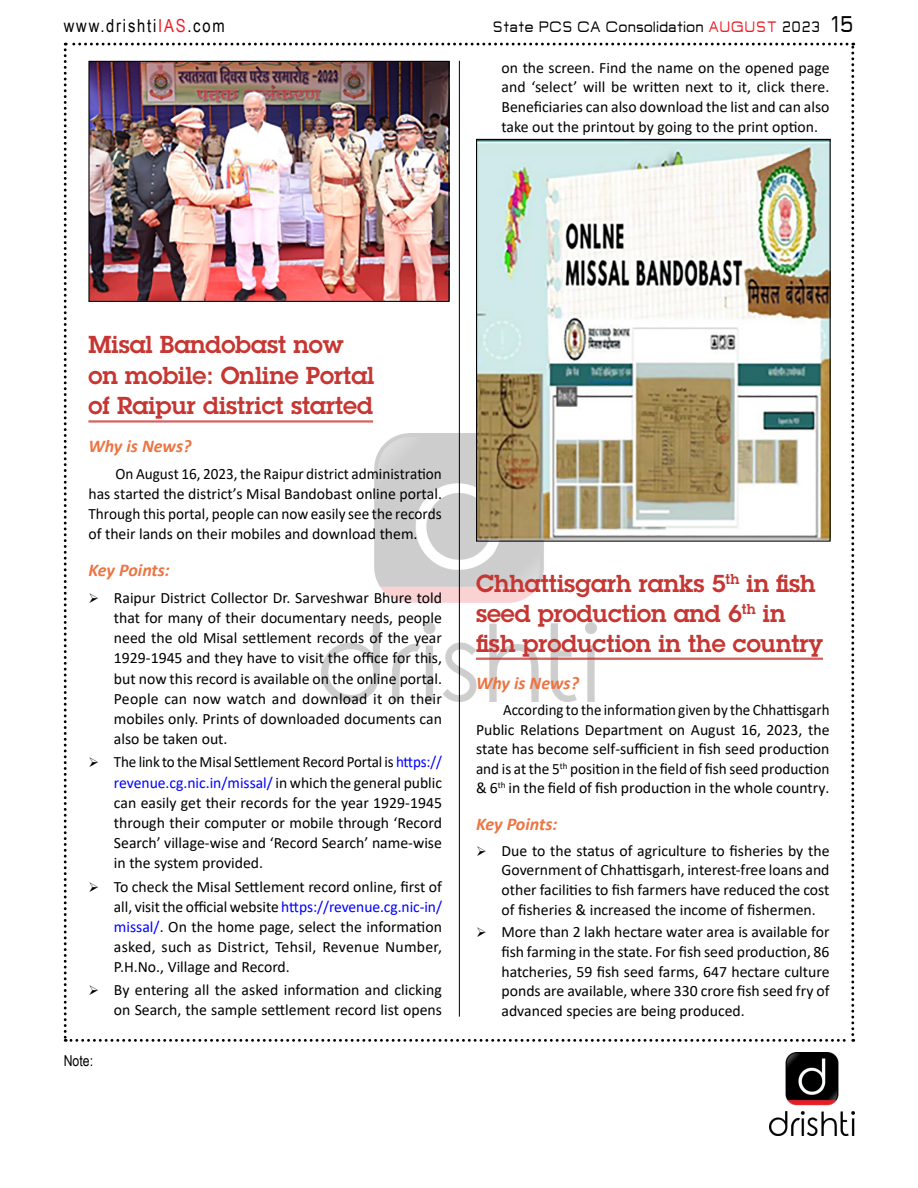
<style>
.page{position:relative;width:918px;height:1188px;background:#fff}
.page>*{position:absolute;margin:0;border:0;box-sizing:border-box;transform-origin:0 0}
.t1{font:600 24px/30.8px "Lubalin Graph Std";color:#c63632}
.t2{font:italic 700 18px "Calibri";color:#ec7543}
.t3{font:18px "Arial Narrow";letter-spacing:.1em;color:#000}
.t4{font:16.5px "Jepanten";color:#000;scale:.91 1}
.t5{font:15.75px/20.1px "Calibri";color:#000;text-align:justify}
.t6{font:15.75px/20.1px "Calibri";color:#000;text-align:justify;scale:.96 1}
.t7{font:15.75px/19.6px "Calibri";color:#000;text-align:justify;scale:.95 1}
.t8{font:15px "Arial Narrow";color:#000}
.s1{color:#ed1d24}
.s2{font-size:24.75px}
.s3{color:#00f}
</style>
<div class="page">
<img style="left:770px;top:1053px;width:84px;height:82px">
<img style="left:64px;top:43px;width:790px;height:999px">
<p class="t3" style="left:64px;top:13px;width:163px">www.drishti<span class="s1">IAS</span>.com</p>
<p class="t4" style="left:493px;top:20px;width:399px">State PCS CA Consolidation <span class="s1">AUGUST</span> 2023 <span class="s2">15</span></p>
<p class="t5" style="left:502px;top:57px;width:330px;line-height:19.6px">on the screen. Find the name on the opened page and ‘select’ will be written next to it, click there.<br>Beneficiaries can also download the list and can also take out the printout by going to the print option.</p>
<h1 class="t1" style="left:88px;top:329px;width:288px">Misal Bandobast now on mobile: Online Portal of Raipur district started</h1>
<p class="t2" style="left:88px;top:434px;width:104px">Why is News?</p>
<p class="t6" style="left:88px;top:463px;width:370px;text-indent:27px">On August 16, 2023, the Raipur district administration has started the district’s Misal Bandobast online portal.<br>Through this portal, people can now easily see the records of their lands on their mobiles and download them.</p>
<p class="t2" style="left:88px;top:558px;width:83px">Key Points:</p>
<p class="t5" style="left:114px;top:587px;width:330px">Raipur District Collector Dr. Sarveshwar Bhure told that for many of their documentary needs, people need the old Misal settlement records of the year 1929-1945 and they have to visit the office for this, but now this record is available on the online portal.<br>People can now watch and download it on their mobiles only. Prints of downloaded documents can also be taken out.</p>
<p class="t6" style="left:114px;top:752px;width:343px">The link to the Misal Settlement Record Portal is <span class="s3">https:// revenue.cg.nic.in/missal/</span> in which the general public can easily get their records for the year 1929-1945 through their computer or mobile through ‘Record Search’ village-wise and ‘Record Search’ name-wise in the system provided.</p>
<p class="t5" style="left:114px;top:876px;width:330px">To check the Misal Settlement record online, first of all, visit the official website <span class="s3">https://revenue.cg.nic-in/ missal/</span>. On the home page, select the information asked, such as District, Tehsil, Revenue Number, P.H.No., Village and Record.</p>
<p class="t5" style="left:114px;top:980px;width:330px;line-height:19.6px">By entering all the asked information and clicking on Search, the sample settlement record list opens</p>
<p class="t8" style="left:64px;top:1050px;width:31px">Note:</p>
<h1 class="t1" style="left:476px;top:568px;width:349px;line-height:29.8px">Chhattisgarh ranks 5<sup>th</sup> in fish seed production and 6<sup>th</sup> in fish production in the country</h1>
<p class="t2" style="left:476px;top:670px;width:104px">Why is News?</p>
<p class="t7" style="left:476px;top:699px;width:374px;text-indent:27px">According to the information given by the Chhattisgarh Public Relations Department on August 16, 2023, the state has become self-sufficient in fish seed production and is at the 5<sup>th</sup> position in the field of fish seed production &amp; 6<sup>th</sup> in the field of fish production in the whole country.</p>
<p class="t2" style="left:476px;top:811px;width:83px">Key Points:</p>
<p class="t5" style="left:502px;top:840px;width:330px;line-height:19.6px">Due to the status of agriculture to fisheries by the Government of Chhattisgarh, interest-free loans and other facilities to fish farmers have reduced the cost of fisheries &amp; increased the income of fishermen.</p>
<p class="t5" style="left:502px;top:922px;width:330px;line-height:19.6px">More than 2 lakh hectare water area is available for fish farming in the state. For fish seed production, 86 hatcheries, 59 fish seed farms, 647 hectare culture ponds are available, where 330 crore fish seed fry of advanced species are being produced.</p>
</div>
